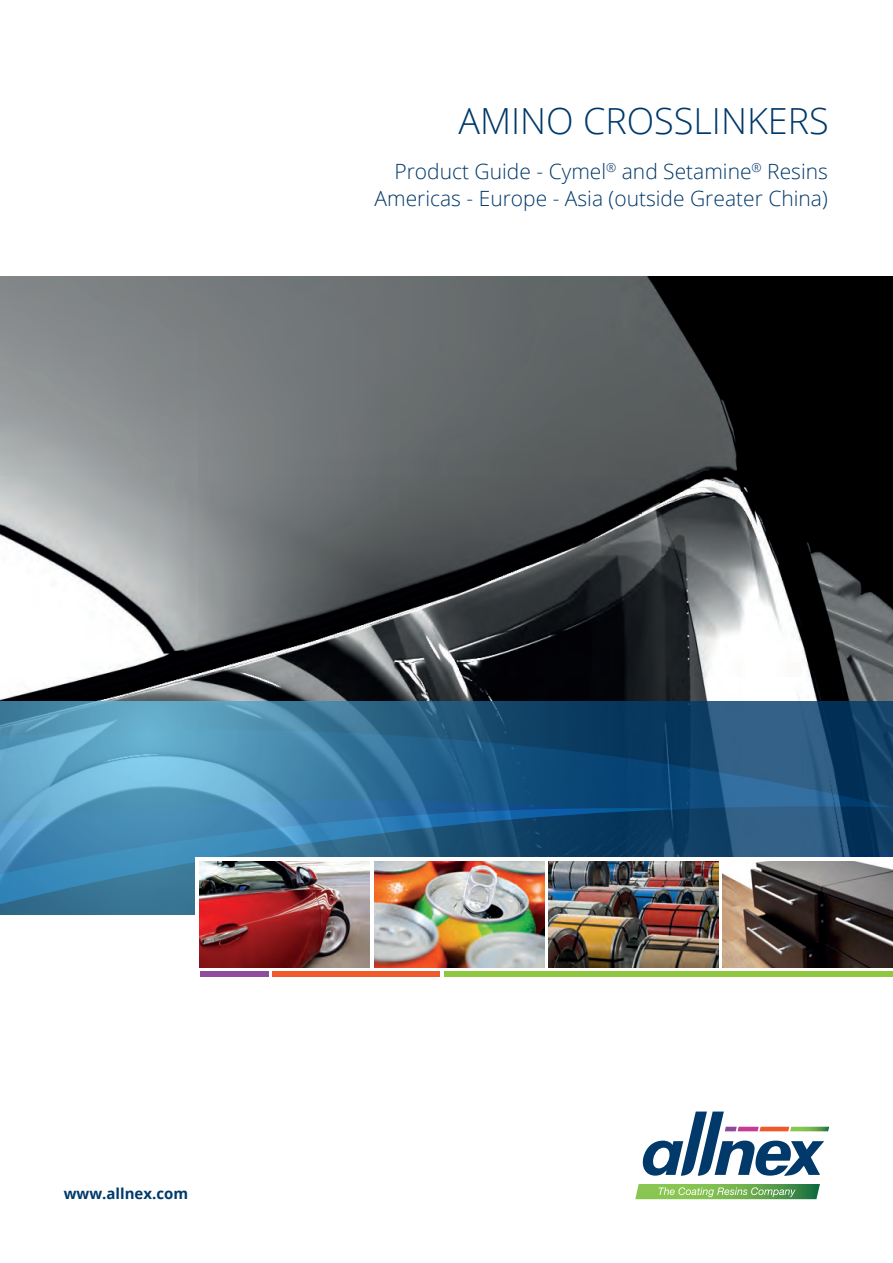
<style>
.page{position:relative;width:893px;height:1263px;background:#fff}
.page>*{position:absolute;margin:0;border:0;box-sizing:border-box;transform-origin:0 0}
.t1{font:300 36px "Open Sans";color:#00396a}
.t2{font:300 21px "Open Sans";color:#00396a}
.t3{font:700 15px "Open Sans";color:#00396a}
</style>
<div class="page">
<img style="left:0;top:276px;width:893px;height:426px">
<svg style="left:0;top:702px;width:893px;height:212px;background:#316e95"></svg>
<svg style="left:196px;top:857px;width:697px;height:115px"></svg>
<img style="left:200px;top:861px;width:170px;height:106px">
<img style="left:374px;top:861px;width:170px;height:106px">
<img style="left:549px;top:861px;width:170px;height:106px">
<img style="left:723px;top:861px;width:170px;height:106px">
<svg style="left:642px;top:1111px;width:187px;height:65px"></svg>
<svg style="left:635px;top:1184px;width:185px;height:15px;background:#7cb763"></svg>
<div style="left:444px;top:972px;width:449px;height:5px;background:#8fc740"></div>
<div style="left:272px;top:972px;width:168px;height:5px;background:#f15a2a"></div>
<div style="left:200px;top:972px;width:68px;height:5px;background:#904b9c"></div>
<p class="t1" style="left:458px;top:96px;width:372px">AMINO CROSSLINKERS</p>
<p class="t2" style="left:394px;top:157px;width:435px">Product Guide - Cymel<sup>®</sup> and Setamine<sup>®</sup> Resins</p>
<p class="t2" style="left:375px;top:184px;width:455px">Americas - Europe - Asia (outside Greater China)</p>
<p class="t3" style="left:64px;top:1183px;width:126px">www.allnex.com</p>
</div>
